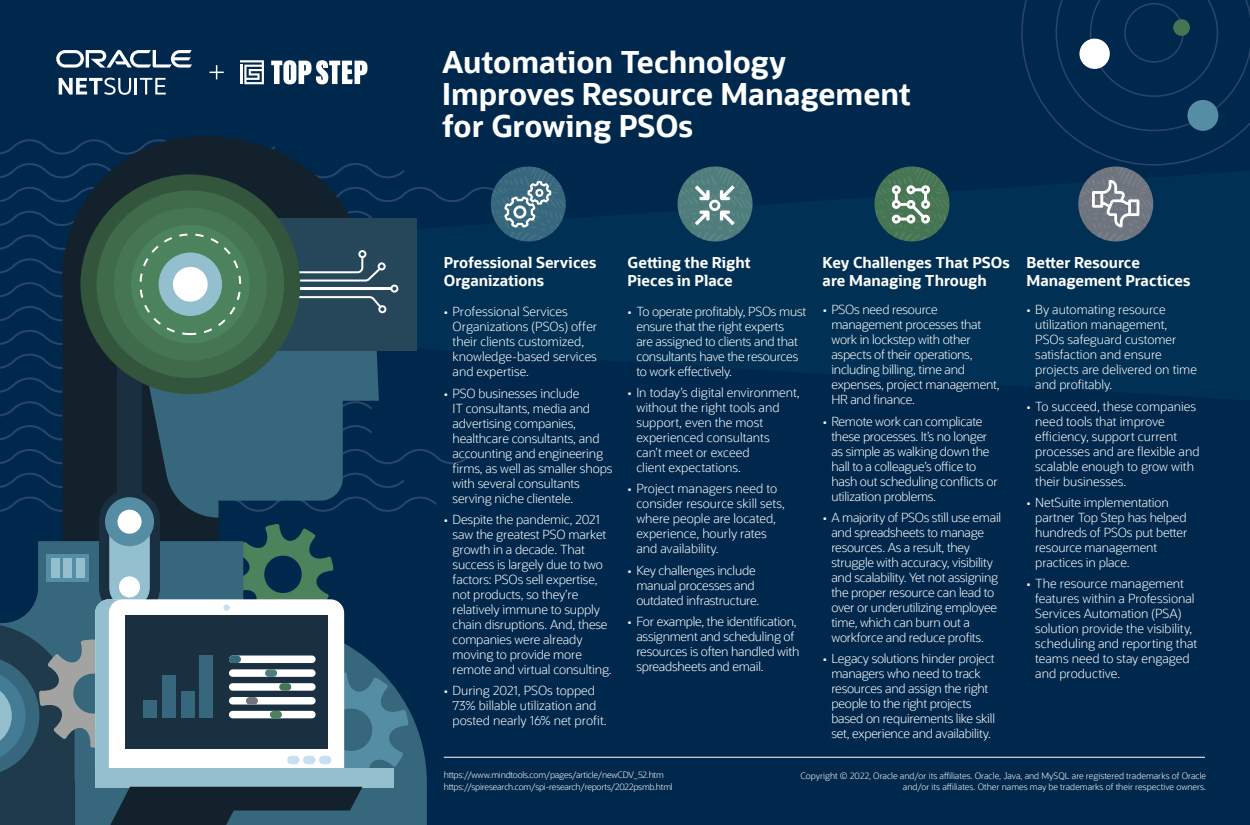
<style>
.page{position:relative;width:1250px;height:825px;background:#00284c}
.page>*{position:absolute;margin:0;border:0;box-sizing:border-box;transform-origin:0 0}
.t1{font:700 30px/32.1px "Oracle Sans";color:#fff}
.t2{font:700 15px/18px "Oracle Sans";color:#fff}
.t3{font:300 12.5px/15px "Oracle Sans";letter-spacing:-.01em;color:#fff}
.t4{font:300 8.75px/11.2px "Oracle Sans";color:#fff;text-align:right}
.t5{font:300 8.75px/12px "Oracle Sans";letter-spacing:-.02em;color:#fff}
</style>
<div class="page">
<svg style="left:408px;top:708px;width:19px;height:117px;fill:#36677d"></svg>
<div style="left:105px;top:497px;width:49px;height:49px;background:#558ea4;border-radius:50%"></div>
<div style="left:118px;top:510px;width:24px;height:24px;background:#fff;border-radius:50%"></div>
<svg style="left:1021px;top:0;width:229px;height:166px"></svg>
<div style="left:1187px;top:100px;width:31px;height:31px;background:#558ea4;border-radius:50%"></div>
<div style="left:1079px;top:39px;width:31px;height:30px;background:#fff;border-radius:50%"></div>
<div style="left:1173px;top:19px;width:17px;height:17px;background:#467553;border-radius:50%"></div>
<svg style="left:271px;top:60px;width:96px;height:24px"></svg>
<svg style="left:240px;top:60px;width:24px;height:24px"></svg>
<hr style="left:444px;top:757px;width:761px;height:1px;background:#fff">
<div style="left:491px;top:167px;width:75px;height:75px;background:#36677d;border-radius:50%"></div>
<svg style="left:0;top:137px;width:551px;height:377px"></svg>
<div style="left:1078px;top:167px;width:75px;height:75px;background:#6f757e;border-radius:50%"></div>
<img style="left:1092px;top:167px;width:47px;height:13px">
<img style="left:1079px;top:180px;width:9px;height:38px">
<svg style="left:1092px;top:180px;width:47px;height:47px"></svg>
<div style="left:874px;top:167px;width:75px;height:75px;background:#467553;border-radius:50%"></div>
<img style="left:889px;top:167px;width:46px;height:20px">
<img style="left:875px;top:180px;width:10px;height:38px">
<svg style="left:891px;top:185px;width:39px;height:39px"></svg>
<div style="left:678px;top:167px;width:75px;height:75px;background:#4f7d7b;border-radius:50%"></div>
<img style="left:692px;top:167px;width:46px;height:20px">
<img style="left:678px;top:180px;width:10px;height:38px">
<svg style="left:695px;top:185px;width:40px;height:40px"></svg>
<svg style="left:0;top:524px;width:408px;height:301px;background:#4a6979"></svg>
<svg style="left:59px;top:78px;width:107px;height:17px"></svg>
<svg style="left:56px;top:50px;width:136px;height:18px"></svg>
<svg style="left:210px;top:65px;width:14px;height:14px"></svg>
<p class="t1" style="left:442px;top:46px;width:470px">Automation Technology<br>Improves Resource Management for Growing PSOs</p>
<p class="t2" style="left:444px;top:253px;width:154px">Professional Services<br>Organizations</p>
<p class="t2" style="left:628px;top:253px;width:125px">Getting the Right<br>Pieces in Place</p>
<p class="t2" style="left:823px;top:253px;width:189px">Key Challenges That PSOs are Managing Through</p>
<p class="t2" style="left:1027px;top:253px;width:165px">Better Resource<br>Management Practices</p>
<p class="t3" style="left:453px;top:304px;width:146px;text-indent:-9px">• Professional Services<br>Organizations (PSOs) offer their clients customized, knowledge-based services and expertise.</p>
<p class="t3" style="left:453px;top:386px;width:161px;text-indent:-9px">• PSO businesses include<br>IT consultants, media and advertising companies, healthcare consultants, and accounting and engineering firms, as well as smaller shops with several consultants serving niche clientele.</p>
<p class="t3" style="left:453px;top:512px;width:161px;text-indent:-9px">• Despite the pandemic, 2021 saw the greatest PSO market growth in a decade. That success is largely due to two factors: PSOs sell expertise, not products, so they’re relatively immune to supply chain disruptions. And, these companies were already moving to provide more remote and virtual consulting.</p>
<p class="t3" style="left:453px;top:683px;width:156px;text-indent:-9px">• During 2021, PSOs topped<br>73% billable utilization and posted nearly 16% net profit.</p>
<p class="t3" style="left:636px;top:304px;width:171px;text-indent:-9px">• To operate profitably, PSOs must ensure that the right experts<br>are assigned to clients and that consultants have the resources to work effectively.</p>
<p class="t3" style="left:636px;top:385px;width:165px;text-indent:-9px">• In today’s digital environment, without the right tools and support, even the most experienced consultants<br>can’t meet or exceed<br>client expectations.</p>
<p class="t3" style="left:636px;top:482px;width:150px;text-indent:-9px">• Project managers need to consider resource skill sets, where people are located, experience, hourly rates and availability.</p>
<p class="t3" style="left:636px;top:563px;width:124px;text-indent:-9px">• Key challenges include manual processes and outdated infrastructure.</p>
<p class="t3" style="left:636px;top:614px;width:164px;text-indent:-9px">• For example, the identification, assignment and scheduling of resources is often handled with spreadsheets and email.</p>
<p class="t3" style="left:831px;top:303px;width:170px;text-indent:-9px">• PSOs need resource management processes that work in lockstep with other aspects of their operations, including billing, time and expenses, project management,<br>HR and finance.</p>
<p class="t3" style="left:831px;top:414px;width:168px;text-indent:-9px">• Remote work can complicate these processes. It’s no longer as simple as walking down the hall to a colleague’s office to hash out scheduling conflicts or utilization problems.</p>
<p class="t3" style="left:831px;top:510px;width:171px;text-indent:-9px">• A majority of PSOs still use email and spreadsheets to manage resources. As a result, they struggle with accuracy, visibility and scalability. Yet not assigning the proper resource can lead to over or underutilizing employee time, which can burn out a workforce and reduce profits.</p>
<p class="t3" style="left:831px;top:651px;width:165px;text-indent:-9px">• Legacy solutions hinder project managers who need to track resources and assign the right people to the right projects based on requirements like skill set, experience and availability.</p>
<p class="t3" style="left:1035px;top:303px;width:163px;text-indent:-9px">• By automating resource utilization management,<br>PSOs safeguard customer satisfaction and ensure projects are delivered on time and profitably.</p>
<p class="t3" style="left:1035px;top:399px;width:166px;text-indent:-9px">• To succeed, these companies need tools that improve efficiency, support current processes and are flexible and scalable enough to grow with their businesses.</p>
<p class="t3" style="left:1035px;top:495px;width:154px;text-indent:-9px">• NetSuite implementation partner Top Step has helped hundreds of PSOs put better resource management practices in place.</p>
<p class="t3" style="left:1035px;top:576px;width:163px;text-indent:-9px">• The resource management features within a Professional<br>Services Automation (PSA) solution provide the visibility, scheduling and reporting that teams need to stay engaged and productive.</p>
<p class="t5" style="left:444px;top:769px;width:231px">https://www.mindtools.com/pages/article/newCDV_52.htm https://spiresearch.com/spi-research/reports/2022psmb.html</p>
<p class="t4" style="left:800px;top:770px;width:407px">Copyright © 2022, Oracle and/or its affiliates. Oracle, Java, and MySQL are registered trademarks of Oracle and/or its affiliates. Other names may be trademarks of their respective owners.</p>
</div>
